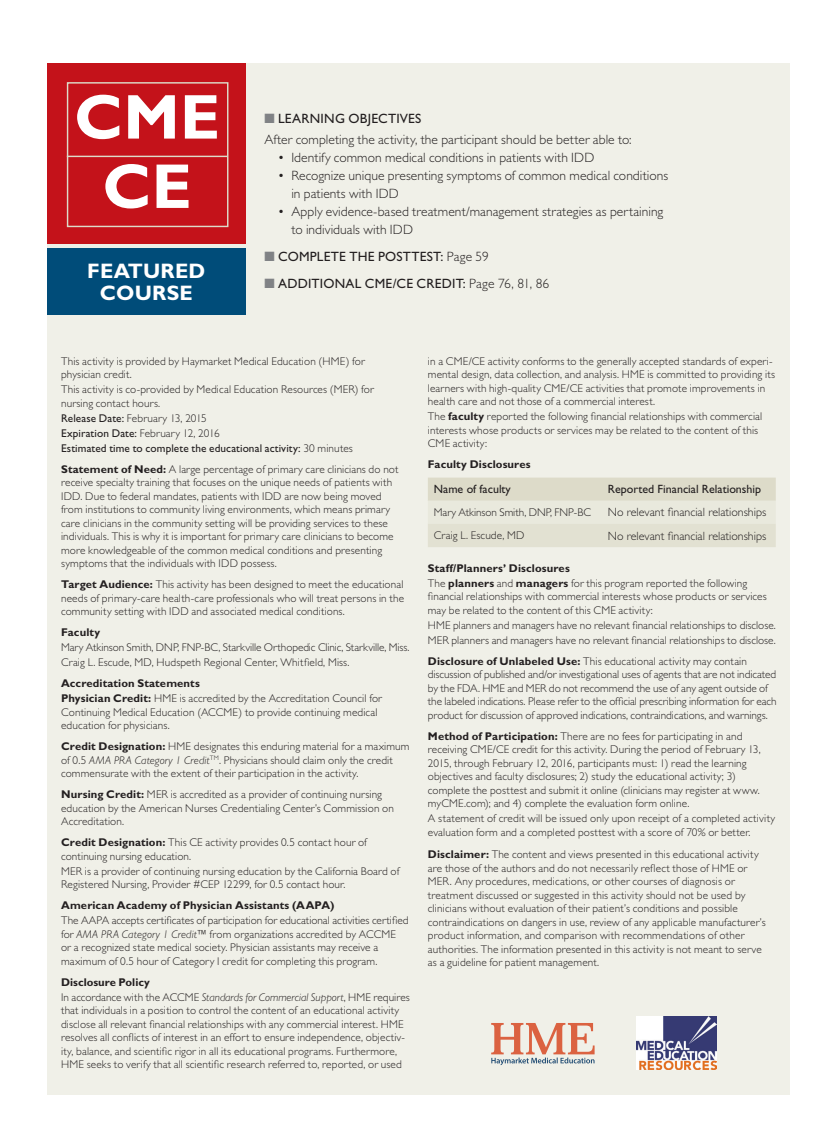
<style>
.page{position:relative;width:837px;height:1134px;background:#fff}
.page>*{position:absolute;margin:0;border:0;box-sizing:border-box;transform-origin:0 0}
.t1{font:700 63.6px/69.3px "Gill Sans Std";color:#fff;text-align:center}
.t2{font:700 21px/22.5px "Gill Sans Std";letter-spacing:.01em;color:#fff;text-align:center}
.t3{font:300 13.5px/18px "Gill Sans Std";letter-spacing:.005em;color:#231f20}
.t4{font:13.5px "Gill Sans Std";letter-spacing:.015em;color:#231f20}
.t5{font:300 12px "Gill Sans Std";color:#231f20}
.t6{font:12px "Gill Sans Std";color:#231f20}
.t7{font:300 11.25px/13.5px "Gill Sans Std";letter-spacing:.01em;color:#231f20}
.t8{font:700 11.25px/15px "Gill Sans Std";letter-spacing:.01em;color:#231f20}
.t9{font:11.25px/15px "Gill Sans Std";letter-spacing:.01em;color:#231f20}
.s1{color:#808285}
.s2{font-weight:400}
.s3{font-weight:300}
.s4{font-weight:700}
.s5{font-style:italic}
</style>
<div class="page">
<div style="left:48px;top:63px;width:742px;height:1032px;background:#f0f0e8"></div>
<div style="left:47px;top:248px;width:198px;height:67px;background:#004c79"></div>
<div style="left:48px;top:63px;width:198px;height:180px;background:#c4121a"></div>
<hr style="left:67px;top:156px;width:161px;height:1px;background:#dddbc9">
<div style="left:67px;top:82px;width:161px;height:145px;border:1px solid #dddbc9"></div>
<svg style="left:491px;top:1023px;width:104px;height:42px"></svg>
<img style="left:637px;top:1016px;width:79px;height:54px">
<svg style="left:428px;top:478px;width:348px;height:69px"></svg>
<h1 class="t1" style="left:74px;top:82px;width:148px">CME<br>CE</h1>
<h2 class="t2" style="left:87px;top:259px;width:120px">FEATURED<br>COURSE</h2>
<p class="t3" style="left:264px;top:108px;width:369px;line-height:21px"><span class="s1">■</span> <span class="s2">LEARNING OBJECTIVES<br></span>After completing the activity, the participant should be better able to:</p>
<p class="t3" style="left:278px;top:149px;width:318px">• Identify common medical conditions in patients with IDD</p>
<p class="t3" style="left:291px;top:167px;width:378px;text-indent:-14px">• Recognize unique presenting symptoms of common medical conditions in patients with IDD</p>
<p class="t3" style="left:291px;top:203px;width:373px;text-indent:-14px">• Apply evidence-based treatment/management strategies as pertaining to individuals with IDD</p>
<p class="t4" style="left:264px;top:249px;width:226px"><span class="s1">■</span> COMPLETE THE POSTTEST: <span class="s3">Page 59</span></p>
<p class="t4" style="left:264px;top:276px;width:286px"><span class="s1">■</span> ADDITIONAL CME/CE CREDIT: <span class="s3">Page 76, 81, 86</span></p>
<p class="t7" style="left:61px;top:354px;width:305px">This activity is provided by Haymarket Medical Education (HME) for physician credit.</p>
<p class="t7" style="left:61px;top:383px;width:314px">This activity is co-provided by Medical Education Resources (MER) for nursing contact hours.</p>
<p class="t9" style="left:61px;top:411px;width:293px">Release Date: <span class="s3">February 13, 2015<br></span>Expiration Date: <span class="s3">February 12, 2016<br></span>Estimated time to complete the educational activity: <span class="s3">30 minutes</span></p>
<p class="t7" style="left:61px;top:462px;width:339px"><span class="s4">Statement of Need:</span> A large percentage of primary care clinicians do not receive specialty training that focuses on the unique needs of patients with IDD. Due to federal mandates, patients with IDD are now being moved from institutions to community living environments, which means primary care clinicians in the community setting will be providing services to these individuals. This is why it is important for primary care clinicians to become more knowledgeable of the common medical conditions and presenting symptoms that the individuals with IDD possess.</p>
<p class="t7" style="left:61px;top:578px;width:345px;text-align:justify"><span class="s4">Target Audience:</span> This activity has been designed to meet the educational needs of primary-care health-care professionals who will treat persons in the community setting with IDD and associated medical conditions.</p>
<p class="t8" style="left:61px;top:625px;width:41px">Faculty</p>
<p class="t7" style="left:61px;top:640px;width:350px;line-height:15px">Mary Atkinson Smith, DNP, FNP-BC, Starkville Orthopedic Clinic, Starkville, Miss.<br>Craig L. Escude, MD, Hudspeth Regional Center, Whitfield, Miss.</p>
<p class="t7" style="left:61px;top:676px;width:322px;line-height:15px"><span class="s4">Accreditation Statements<br>Physician Credit:</span> HME is accredited by the Accreditation Council for</p>
<p class="t7" style="left:61px;top:705px;width:318px">Continuing Medical Education (ACCME) to provide continuing medical education for physicians.</p>
<p class="t7" style="left:61px;top:740px;width:350px"><span class="s4">Credit Designation:</span> HME designates this enduring material for a maximum of 0.5 <span class="s5">AMA PRA Category 1 Credit</span><sup>TM</sup>. Physicians should claim only the credit commensurate with the extent of their participation in the activity.</p>
<p class="t7" style="left:61px;top:788px;width:334px"><span class="s4">Nursing Credit:</span> MER is accredited as a provider of continuing nursing education by the American Nurses Credentialing Center’s Commission on<br>Accreditation.</p>
<p class="t7" style="left:61px;top:836px;width:307px"><span class="s4">Credit Designation:</span> This CE activity provides 0.5 contact hour of continuing nursing education.</p>
<p class="t7" style="left:61px;top:864px;width:340px">MER is a provider of continuing nursing education by the California Board of<br>Registered Nursing, Provider #CEP 12299, for 0.5 contact hour.</p>
<p class="t8" style="left:61px;top:898px;width:275px">American Academy of Physician Assistants (AAPA)</p>
<p class="t7" style="left:61px;top:914px;width:349px">The AAPA accepts certificates of participation for educational activities certified for <span class="s5">AMA PRA Category 1 Credit™</span> from organizations accredited by ACCME or a recognized state medical society. Physician assistants may receive a maximum of 0.5 hour of Category I credit for completing this program.</p>
<p class="t7" style="left:61px;top:975px;width:350px;line-height:15px"><span class="s4">Disclosure Policy<br></span>In accordance with the ACCME <span class="s5">Standards for Commercial Support</span>, HME requires</p>
<p class="t7" style="left:61px;top:1004px;width:345px">that individuals in a position to control the content of an educational activity disclose all relevant financial relationships with any commercial interest. HME resolves all conflicts of interest in an effort to ensure independence, objectiv&shy;ity, balance, and scientific rigor in all its educational programs. Furthermore, HME seeks to verify that all scientific research referred to, reported, or used</p>
<p class="t7" style="left:428px;top:354px;width:349px">in a CME/CE activity conforms to the generally accepted standards of experi&shy;mental design, data collection, and analysis. HME is committed to providing its learners with high-quality CME/CE activities that promote improvements in health care and not those of a commercial interest.</p>
<p class="t7" style="left:428px;top:410px;width:336px">The <span class="s4">faculty</span> reported the following financial relationships with commercial interests whose products or services may be related to the content of this<br>CME activity:</p>
<p class="t8" style="left:428px;top:457px;width:104px">Faculty Disclosures</p>
<p class="t6" style="left:434px;top:482px;width:79px">Name of faculty</p>
<p class="t6" style="left:608px;top:482px;width:155px">Reported Financial Relationship</p>
<p class="t7" style="left:434px;top:506px;width:159px">Mary Atkinson Smith, DNP, FNP-BC</p>
<p class="t5" style="left:608px;top:506px;width:160px">No relevant financial relationships</p>
<p class="t7" style="left:434px;top:529px;width:92px">Craig L. Escude, MD</p>
<p class="t5" style="left:608px;top:529px;width:160px">No relevant financial relationships</p>
<p class="t8" style="left:428px;top:561px;width:321px">Staff/Planners’ Disclosures<br><span class="s3">The</span> planners <span class="s3">and</span> managers <span class="s3">for this program reported the following</span></p>
<p class="t7" style="left:428px;top:590px;width:340px">financial relationships with commercial interests whose products or services may be related to the content of this CME activity:</p>
<p class="t7" style="left:428px;top:618px;width:350px;line-height:15px">HME planners and managers have no relevant financial relationships to disclose.<br>MER planners and managers have no relevant financial relationships to disclose.</p>
<p class="t7" style="left:428px;top:654px;width:350px"><span class="s4">Disclosure of Unlabeled Use:</span> This educational activity may contain discussion of published and/or investigational uses of agents that are not indicated by the FDA. HME and MER do not recommend the use of any agent outside of the labeled indications. Please refer to the official prescribing information for each product for discussion of approved indications, contraindications, and warnings.</p>
<p class="t7" style="left:428px;top:729px;width:334px"><span class="s4">Method of Participation:</span> There are no fees for participating in and receiving CME/CE credit for this activity. During the period of February 13, 2015, through February 12, 2016, participants must: 1) read the learning objectives and faculty disclosures; 2) study the educational activity; 3) complete the posttest and submit it online (clinicians may register at www. myCME.com); and 4) complete the evaluation form online.</p>
<p class="t7" style="left:428px;top:812px;width:349px">A statement of credit will be issued only upon receipt of a completed activity evaluation form and a completed posttest with a score of 70% or better.</p>
<p class="t7" style="left:428px;top:848px;width:339px"><span class="s4">Disclaimer:</span> The content and views presented in this educational activity are those of the authors and do not necessarily reflect those of HME or MER. Any procedures, medications, or other courses of diagnosis or treatment discussed or suggested in this activity should not be used by clinicians without evaluation of their patient’s conditions and possible contraindications on dangers in use, review of any applicable manufacturer’s product information, and comparison with recommendations of other authorities. The information presented in this activity is not meant to serve as a guideline for patient management.</p>
</div>
